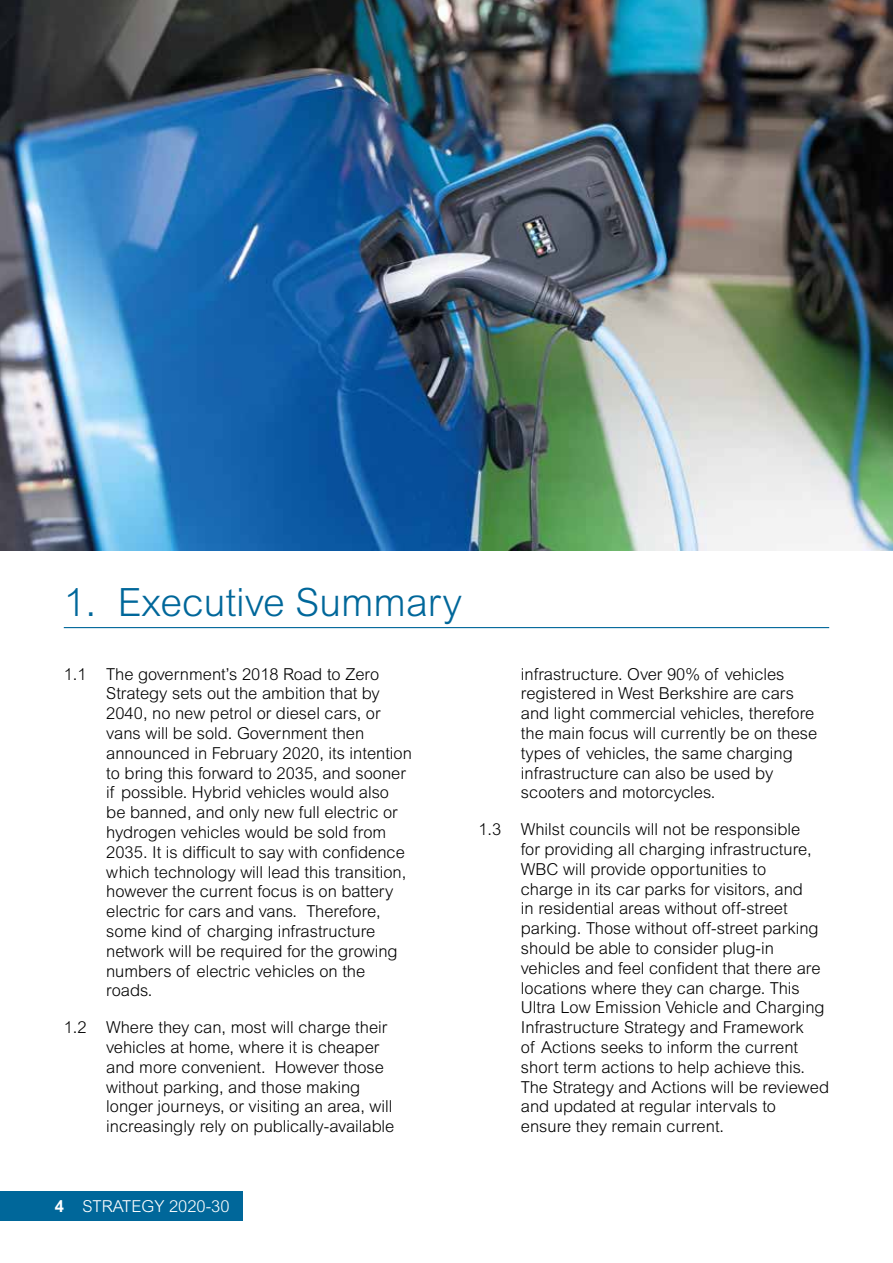
<style>
.page{position:relative;width:893px;height:1263px;background:#fff}
.page>*{position:absolute;margin:0;border:0;box-sizing:border-box;transform-origin:0 0}
.t1{font:300 39px "Arial MT Std";color:#00679a}
.t2{font:300 16.5px/19.8px "Arial MT Std";color:#000}
.t3{font:300 16.5px "Arial MT Std";color:#fff}
.s1{font-weight:700}
</style>
<div class="page">
<div style="left:0;top:1191px;width:242px;height:29px;background:#00679a"></div>
<img style="left:0;top:0;width:893px;height:551px">
<hr style="left:64px;top:627px;width:765px;height:1px;background:#00679a">
<h1 class="t1" style="left:64px;top:580px;width:400px">1. Executive Summary</h1>
<p class="t2" style="left:106px;top:664px;width:307px;text-indent:-43px">1.1 The government’s 2018 Road to Zero Strategy sets out the ambition that by 2040, no new petrol or diesel cars, or vans will be sold. Government then announced in February 2020, its intention to bring this forward to 2035, and sooner if possible. Hybrid vehicles would also be banned, and only new full electric or hydrogen vehicles would be sold from 2035. It is difficult to say with confidence which technology will lead this transition, however the current focus is on battery electric for cars and vans. Therefore, some kind of charging infrastructure network will be required for the growing numbers of electric vehicles on the roads.</p>
<p class="t2" style="left:106px;top:1017px;width:290px;text-indent:-43px">1.2 Where they can, most will charge their vehicles at home, where it is cheaper and more convenient. However those without parking, and those making longer journeys, or visiting an area, will increasingly rely on publically-available</p>
<p class="t2" style="left:521px;top:664px;width:298px">infrastructure. Over 90% of vehicles registered in West Berkshire are cars and light commercial vehicles, therefore the main focus will currently be on these types of vehicles, the same charging infrastructure can also be used by scooters and motorcycles.</p>
<p class="t2" style="left:521px;top:819px;width:310px;text-indent:-43px">1.3 Whilst councils will not be responsible<br>for providing all charging infrastructure, WBC will provide opportunities to<br>charge in its car parks for visitors, and<br>in residential areas without off-street parking. Those without off-street parking should be able to consider plug-in vehicles and feel confident that there are locations where they can charge. This Ultra Low Emission Vehicle and Charging Infrastructure Strategy and Framework<br>of Actions seeks to inform the current short term actions to help achieve this.<br>The Strategy and Actions will be reviewed and updated at regular intervals to ensure they remain current.</p>
<p class="t3" style="left:55px;top:1196px;width:176px"><span class="s1">4</span> STRATEGY 2020-30</p>
</div>
